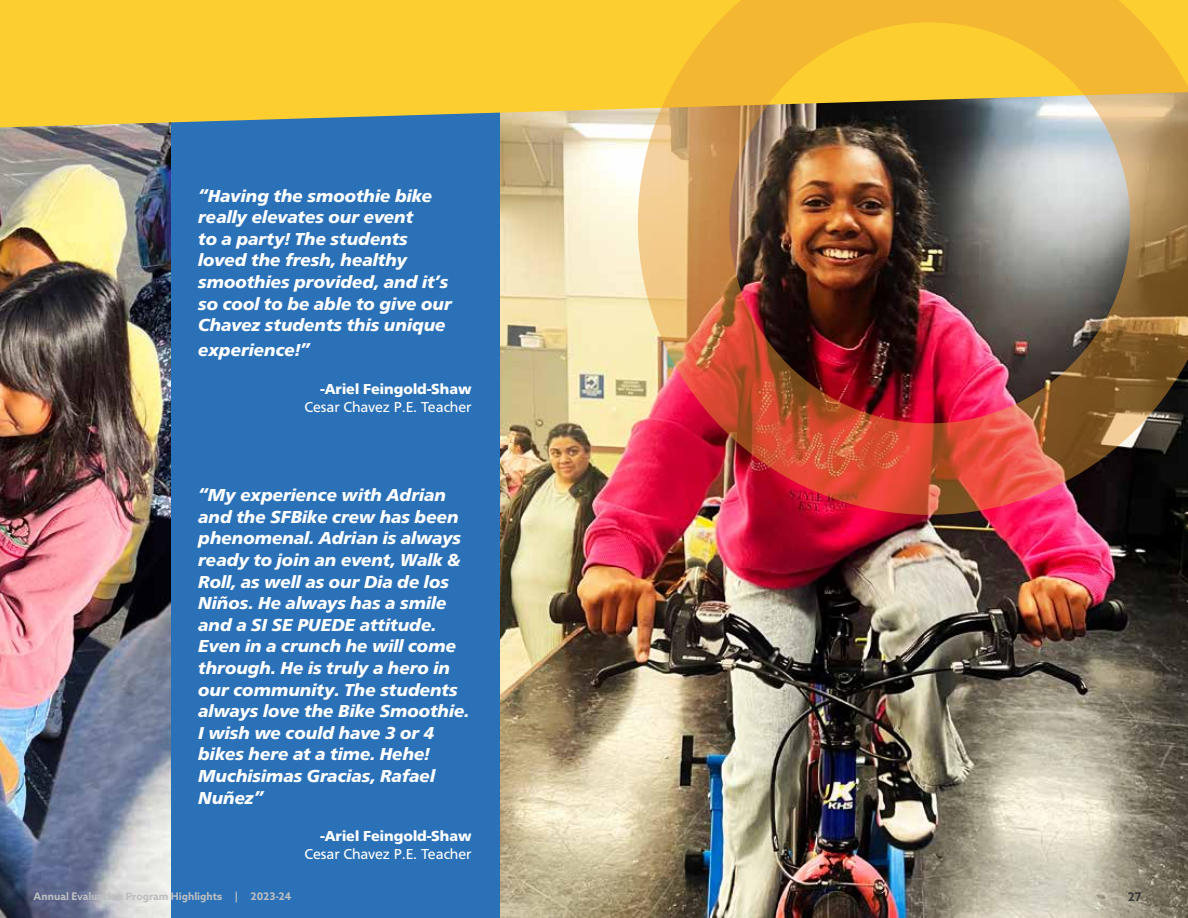
<style>
.page{position:relative;width:1188px;height:918px;background:#fff}
.page>*{position:absolute;margin:0;border:0;box-sizing:border-box;transform-origin:0 0}
.t1{font:italic 900 18px/21.6px "Graphein Pro";color:#fff}
.t2{font:15px "Graphein Pro";letter-spacing:-.005em;color:#fff}
.t3{font:900 15px "Graphein Pro";color:#fff}
.t4{font:700 12px "Azo Sans";color:#383839}
.t5{font:700 10.5px "Azo Sans";color:#bcbec0}
</style>
<div class="page">
<img style="left:0;top:127px;width:171px;height:791px">
<img style="left:500px;top:127px;width:688px;height:791px">
<div style="left:171px;top:0;width:329px;height:918px;background:#2b71b8"></div>
<svg style="left:0;top:0;width:638px;height:127px;background:#f3ca38"></svg>
<img style="left:638px;top:0;width:550px;height:515px">
<p class="t1" style="left:198px;top:185px;width:255px">“Having the smoothie bike really elevates our event<br>to a party! The students loved the fresh, healthy smoothies provided, and it’s so cool to be able to give our<br>Chavez students this unique</p>
<p class="t1" style="left:198px;top:340px;width:113px">experience!”</p>
<p class="t3" style="left:320px;top:381px;width:153px">-Ariel Feingold-Shaw</p>
<p class="t2" style="left:304px;top:399px;width:169px">Cesar Chavez P.E. Teacher</p>
<p class="t1" style="left:198px;top:484px;width:273px">“My experience with Adrian and the SFBike crew has been phenomenal. Adrian is always ready to join an event, Walk &amp;<br>Roll, as well as our Dia de los<br>Niños. He always has a smile and a SI SE PUEDE attitude.<br>Even in a crunch he will come through. He is truly a hero in our community. The students always love the Bike Smoothie.<br>I wish we could have 3 or 4 bikes here at a time. Hehe!<br>Muchisimas Gracias, Rafael<br>Nuñez”</p>
<p class="t3" style="left:320px;top:828px;width:153px">-Ariel Feingold-Shaw</p>
<p class="t2" style="left:304px;top:846px;width:169px">Cesar Chavez P.E. Teacher</p>
<p class="t5" style="left:34px;top:890px;width:259px">Annual Evaluation Program Highlights | 2023-24</p>
<p class="t4" style="left:1128px;top:889px;width:15px">27</p>
</div>
